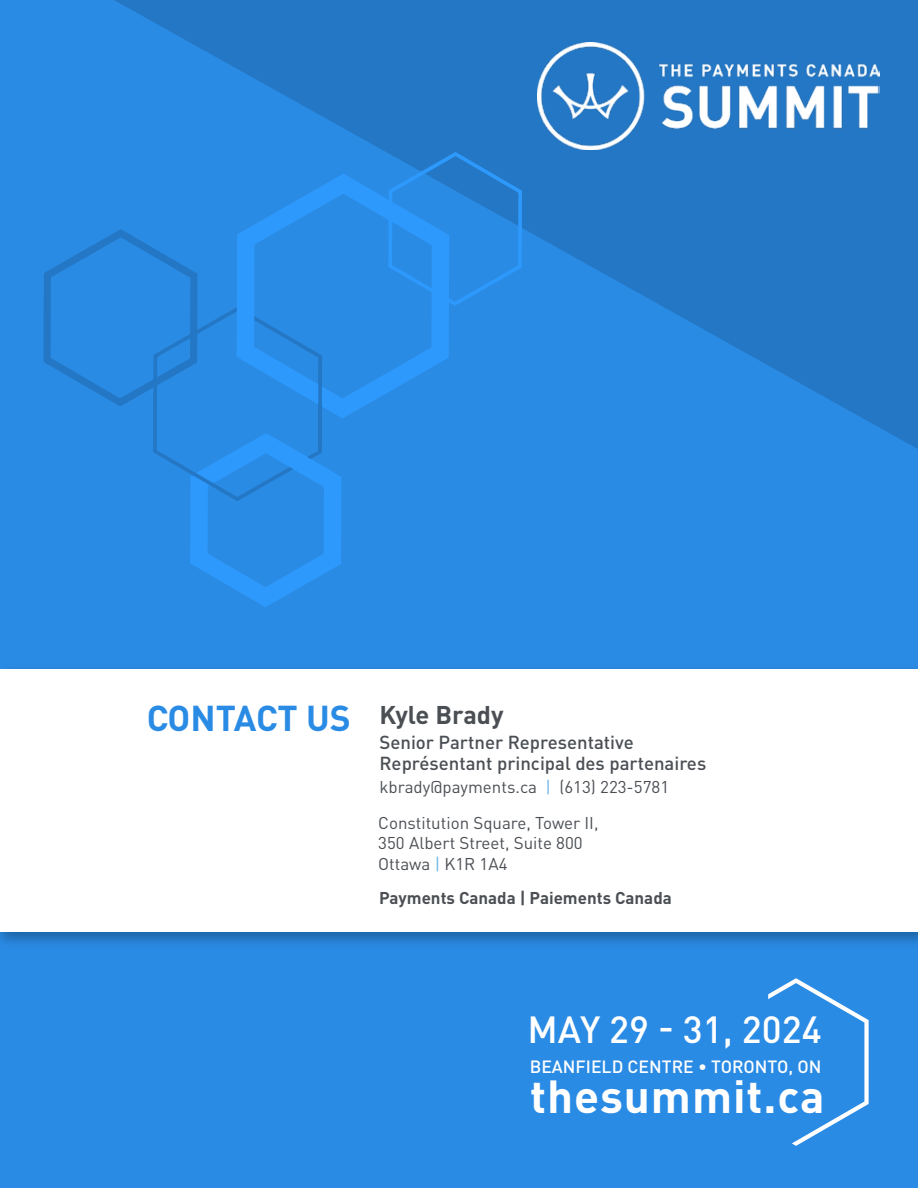
<style>
.page{position:relative;width:918px;height:1188px;background:#2a8be5}
.page>*{position:absolute;margin:0;border:0;box-sizing:border-box;transform-origin:0 0}
.t1{font:700 45.75px "DIN Pro";letter-spacing:.02em;color:#fff}
.t2{font:500 37.35px "DIN Pro";color:#fff}
.t3{font:700 35.55px "DIN Pro";letter-spacing:-.01em;color:#2a8be5}
.t4{font:500 18.6px/20.2px "DIN Pro";color:#4b4f54}
.t5{font:500 17.55px "DIN Pro";color:#fff}
.t6{font:16.95px/35.8px "DIN Pro";color:#4b4f54}
.t7{font:700 16.95px "DIN Pro";color:#4b4f54}
.s1{color:#69b3e7}
</style>
<div class="page">
<svg style="left:114px;top:0;width:804px;height:449px;fill:#2477c4"></svg>
<svg style="left:228px;top:160px;width:230px;height:269px"></svg>
<svg style="left:43px;top:224px;width:313px;height:383px"></svg>
<svg style="left:768px;top:978px;width:101px;height:168px"></svg>
<img style="left:537px;top:42px;width:343px;height:107px">
<svg style="left:387px;top:149px;width:137px;height:159px"></svg>
<img style="left:0;top:669px;width:918px;height:275px">
<div style="left:0;top:670px;width:918px;height:262px;background:#fff"></div>
<h3 class="t3" style="left:147px;top:694px;width:359px">CONTACT US <sup>Kyle</sup> <sup>Brady</sup></h3>
<p class="t4" style="left:379px;top:732px;width:328px">Senior Partner Representative<br>Représentant principal des partenaires</p>
<p class="t6" style="left:378px;top:768px;width:292px">kbrady@payments.ca <span class="s1">|</span> (613) 223-5781<br>Constitution Square, Tower II,</p>
<p class="t6" style="left:378px;top:832px;width:206px;line-height:20.2px">350 Albert Street, Suite 800<br>Ottawa <span class="s1">|</span> K1R 1A4</p>
<p class="t7" style="left:379px;top:886px;width:294px">Payments Canada | Paiements Canada</p>
<h2 class="t2" style="left:528px;top:1005px;width:295px">MAY 29 - 31, 2024</h2>
<p class="t5" style="left:530px;top:1055px;width:293px">BEANFIELD CENTRE • TORONTO, ON</p>
<h1 class="t1" style="left:530px;top:1066px;width:296px">thesummit.ca</h1>
</div>
